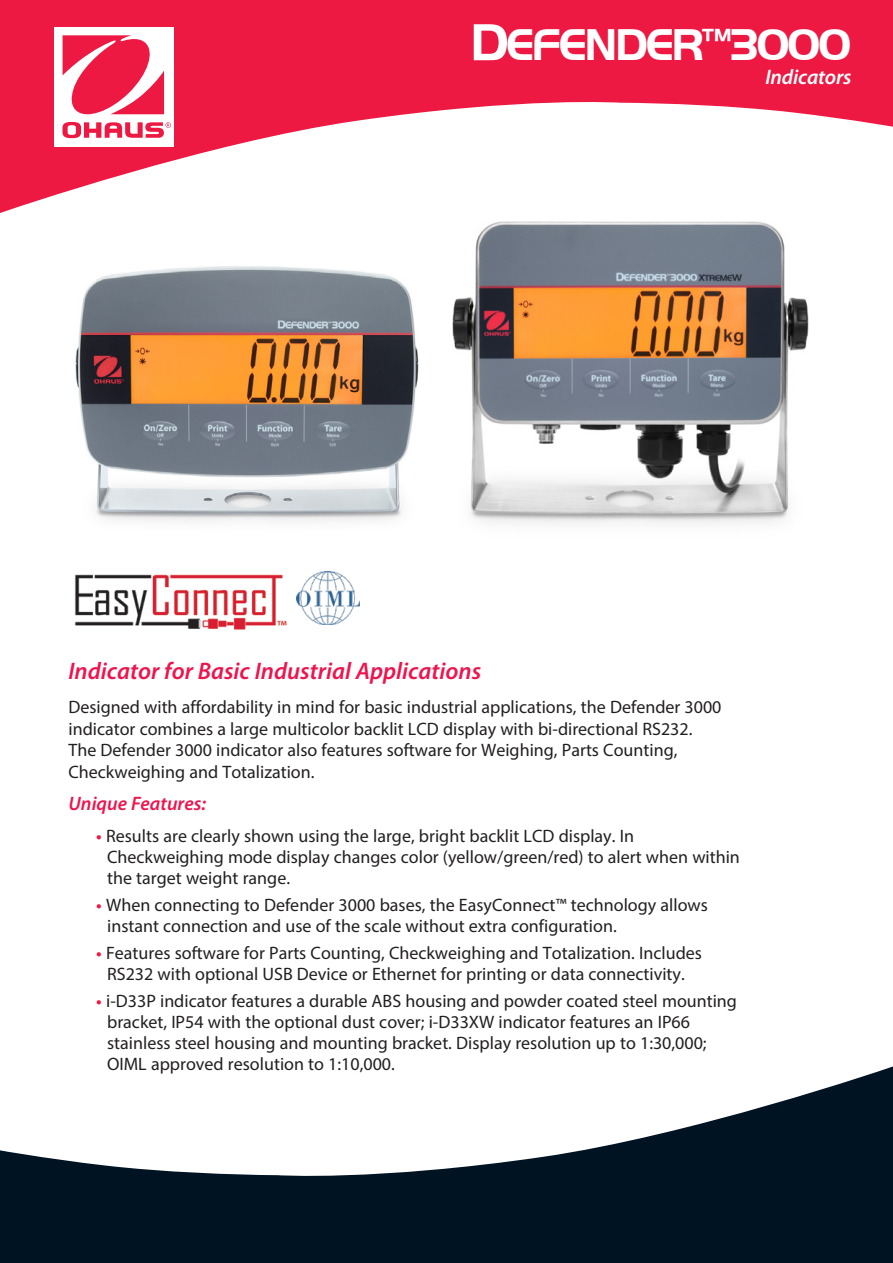
<style>
.page{position:relative;width:893px;height:1263px;background:#fff}
.page>*{position:absolute;margin:0;border:0;box-sizing:border-box;transform-origin:0 0}
.Cover_Product_Sub_Ti{font:700 45.9px "Handel Got D";letter-spacing:-.05em;color:#fff}
.Cover_Headline_Text{font:italic 600 24px "Myriad Pro";color:#ed154e}
.Cover_Product_Sub_Ti-2{font:italic 600 21px "Myriad Pro";letter-spacing:-.01em;color:#fff}
.Cover_Standard_Featu{font:italic 600 19.5px "Myriad Pro";color:#ed154e}
.Cover_Bullet_Point_T{font:18px/21px "Myriad Pro";color:#231f20}
.Cover_Copy_Text{font:18px/21.6px "Myriad Pro";color:#231f20}
.s1{font-size:54px}
.s2{font-weight:600;color:#ed1943}
</style>
<div class="page">
<svg style="left:0;top:0;width:893px;height:213px;fill:#ed1943"></svg>
<div style="left:54px;top:27px;width:120px;height:119px;background:#fff"></div>
<svg style="left:62px;top:35px;width:109px;height:103px"></svg>
<svg style="left:0;top:1066px;width:893px;height:197px;fill:#001322"></svg>
<img style="left:41px;top:212px;width:408px;height:310px">
<img style="left:449px;top:178px;width:376px;height:346px">
<img style="left:74px;top:574px;width:213px;height:56px">
<img style="left:297px;top:572px;width:62px;height:53px">
<p class="Cover_Product_Sub_Ti" style="left:470px;top:19px;width:383px"><span class="s1">D</span>EFENDER<sup>™</sup>3000</p>
<p class="Cover_Product_Sub_Ti-2" style="left:765px;top:66px;width:88px">Indicators</p>
<p class="Cover_Headline_Text" style="left:68px;top:657px;width:414px">Indicator for Basic Industrial Applications</p>
<p class="Cover_Copy_Text" style="left:68px;top:696px;width:655px">Designed with affordability in mind for basic industrial applications, the Defender 3000 indicator combines a large multicolor backlit LCD display with bi-directional RS232.<br>The Defender 3000 indicator also features software for Weighing, Parts Counting, Checkweighing and Totalization.</p>
<p class="Cover_Standard_Featu" style="left:69px;top:793px;width:139px">Unique Features:</p>
<p class="Cover_Bullet_Point_T" style="left:107px;top:825px;width:634px;text-indent:-11px"><span class="s2">•</span> Results are clearly shown using the large, bright backlit LCD display. In<br>Checkweighing mode display changes color (yellow/green/red) to alert when within the target weight range.</p>
<p class="Cover_Bullet_Point_T" style="left:107px;top:894px;width:602px;text-indent:-11px"><span class="s2">•</span> When connecting to Defender 3000 bases, the EasyConnect™ technology allows instant connection and use of the scale without extra configuration.</p>
<p class="Cover_Bullet_Point_T" style="left:96px;top:942px;width:607px;text-align:center"><span class="s2">•</span> Features software for Parts Counting, Checkweighing and Totalization. Includes<br>RS232 with optional USB Device or Ethernet for printing or data connectivity.</p>
<p class="Cover_Bullet_Point_T" style="left:107px;top:990px;width:631px;text-indent:-11px"><span class="s2">•</span> i-D33P indicator features a durable ABS housing and powder coated steel mounting bracket, IP54 with the optional dust cover; i-D33XW indicator features an IP66 stainless steel housing and mounting bracket. Display resolution up to 1:30,000; OIML approved resolution to 1:10,000.</p>
</div>
